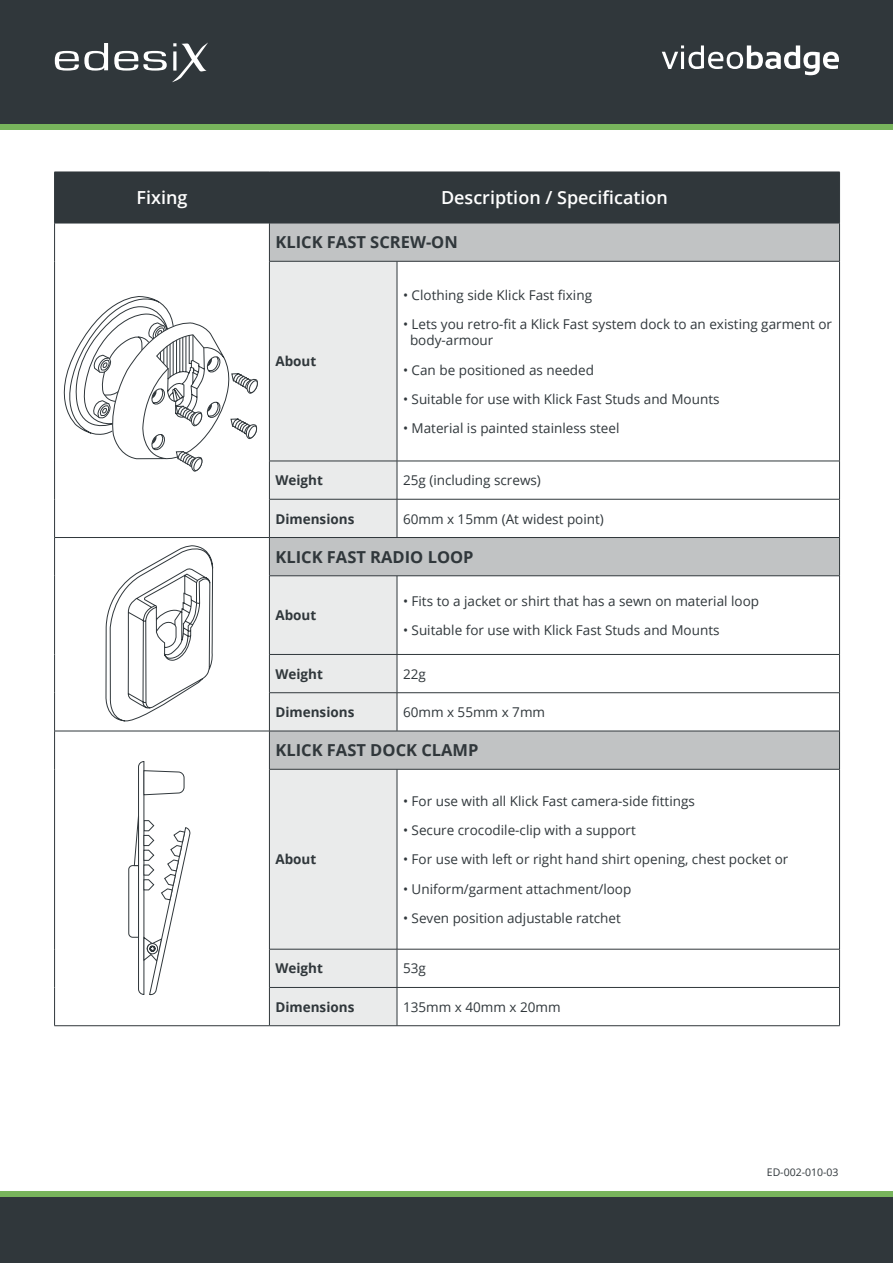
<style>
.page{position:relative;width:893px;height:1263px;background:#fff}
.page>*{position:absolute;margin:0;border:0;box-sizing:border-box;transform-origin:0 0}
.FontAwesome_Close{font:600 18px "Open Sans";color:#fff}
.t1{font:700 16.5px "Open Sans";color:#30373b}
.Dark_Bullets{font:13.5px/16.5px "Open Sans";color:#30373b}
.Body{font:700 13.5px "Open Sans";color:#30373b}
.t2{font:10.5px "Open Sans";color:#30373b}
</style>
<div class="page">
<div style="left:0;top:0;width:893px;height:130px;background:linear-gradient(to right,#78b45c,#78b45c)"></div>
<div style="left:0;top:0;width:893px;height:123px;background:#30373b"></div>
<hr style="left:892px;top:0;width:1px;height:130px;background:#78b45c">
<hr style="left:892px;top:0;width:1px;height:123px;background:#30373b">
<div style="left:0;top:1191px;width:893px;height:72px;background:#78b45c"></div>
<div style="left:0;top:1197px;width:893px;height:66px;background:#30373b"></div>
<svg style="left:55px;top:43px;width:53px;height:28px"></svg>
<svg style="left:114px;top:42px;width:94px;height:40px"></svg>
<svg style="left:662px;top:45px;width:177px;height:30px"></svg>
<div style="left:55px;top:173px;width:784px;height:50px;background:#30373b"></div>
<svg style="left:270px;top:224px;width:569px;height:545px"></svg>
<svg style="left:270px;top:262px;width:127px;height:763px;background:#e4e5e5"></svg>
<hr style="left:54px;top:172px;width:1px;height:51px;background:#30373b">
<hr style="left:54px;top:172px;width:215px;height:1px;background:#30373b">
<hr style="left:54px;top:223px;width:215px;height:1px;background:#30373b">
<hr style="left:269px;top:172px;width:128px;height:1px;background:#30373b">
<hr style="left:397px;top:172px;width:443px;height:1px;background:#30373b">
<hr style="left:269px;top:223px;width:128px;height:1px;background:#30373b">
<hr style="left:397px;top:223px;width:443px;height:1px;background:#30373b">
<hr style="left:269px;top:261px;width:128px;height:1px;background:#30373b">
<hr style="left:269px;top:537px;width:128px;height:1px;background:#30373b">
<hr style="left:397px;top:537px;width:443px;height:1px;background:#30373b">
<hr style="left:269px;top:575px;width:128px;height:1px;background:#30373b">
<hr style="left:269px;top:731px;width:128px;height:1px;background:#30373b">
<hr style="left:397px;top:731px;width:443px;height:1px;background:#30373b">
<hr style="left:269px;top:769px;width:128px;height:1px;background:#30373b">
<hr style="left:269px;top:1025px;width:128px;height:1px;background:#30373b">
<hr style="left:269px;top:172px;width:1px;height:51px;background:#30373b">
<hr style="left:839px;top:172px;width:1px;height:51px;background:#30373b">
<hr style="left:54px;top:223px;width:1px;height:38px;background:#30373b">
<hr style="left:54px;top:261px;width:1px;height:200px;background:#30373b">
<hr style="left:54px;top:461px;width:1px;height:38px;background:#30373b">
<hr style="left:54px;top:499px;width:1px;height:38px;background:#30373b">
<hr style="left:269px;top:223px;width:1px;height:38px;background:#30373b">
<hr style="left:839px;top:223px;width:1px;height:38px;background:#30373b">
<hr style="left:269px;top:261px;width:1px;height:200px;background:#30373b">
<hr style="left:397px;top:261px;width:1px;height:200px;background:#30373b">
<hr style="left:397px;top:261px;width:443px;height:1px;background:#30373b">
<hr style="left:839px;top:261px;width:1px;height:200px;background:#30373b">
<hr style="left:269px;top:461px;width:1px;height:38px;background:#30373b">
<hr style="left:269px;top:461px;width:128px;height:1px;background:#30373b">
<hr style="left:397px;top:461px;width:1px;height:38px;background:#30373b">
<hr style="left:397px;top:461px;width:443px;height:1px;background:#30373b">
<hr style="left:839px;top:461px;width:1px;height:38px;background:#30373b">
<hr style="left:269px;top:499px;width:1px;height:38px;background:#30373b">
<hr style="left:269px;top:499px;width:128px;height:1px;background:#30373b">
<hr style="left:397px;top:499px;width:1px;height:38px;background:#30373b">
<hr style="left:397px;top:499px;width:443px;height:1px;background:#30373b">
<hr style="left:839px;top:499px;width:1px;height:38px;background:#30373b">
<hr style="left:54px;top:538px;width:1px;height:38px;background:#30373b">
<hr style="left:54px;top:576px;width:1px;height:78px;background:#30373b">
<hr style="left:54px;top:654px;width:1px;height:39px;background:#30373b">
<hr style="left:54px;top:693px;width:1px;height:38px;background:#30373b">
<hr style="left:54px;top:537px;width:215px;height:1px;background:#30373b">
<hr style="left:269px;top:538px;width:1px;height:38px;background:#30373b">
<hr style="left:839px;top:538px;width:1px;height:38px;background:#30373b">
<hr style="left:269px;top:576px;width:1px;height:78px;background:#30373b">
<hr style="left:397px;top:576px;width:1px;height:78px;background:#30373b">
<hr style="left:397px;top:575px;width:443px;height:1px;background:#30373b">
<hr style="left:839px;top:576px;width:1px;height:78px;background:#30373b">
<hr style="left:269px;top:655px;width:1px;height:37px;background:#30373b">
<hr style="left:269px;top:654px;width:128px;height:1px;background:#30373b">
<hr style="left:397px;top:655px;width:1px;height:37px;background:#30373b">
<hr style="left:397px;top:654px;width:443px;height:1px;background:#30373b">
<hr style="left:839px;top:655px;width:1px;height:37px;background:#30373b">
<hr style="left:269px;top:693px;width:1px;height:38px;background:#30373b">
<hr style="left:269px;top:692px;width:128px;height:1px;background:#30373b">
<hr style="left:397px;top:693px;width:1px;height:38px;background:#30373b">
<hr style="left:397px;top:692px;width:443px;height:1px;background:#30373b">
<hr style="left:839px;top:693px;width:1px;height:38px;background:#30373b">
<hr style="left:54px;top:731px;width:1px;height:38px;background:#30373b">
<hr style="left:54px;top:769px;width:1px;height:180px;background:#30373b">
<hr style="left:54px;top:949px;width:1px;height:38px;background:#30373b">
<hr style="left:54px;top:987px;width:1px;height:38px;background:#30373b">
<hr style="left:54px;top:731px;width:215px;height:1px;background:#30373b">
<hr style="left:269px;top:731px;width:1px;height:38px;background:#30373b">
<hr style="left:839px;top:731px;width:1px;height:38px;background:#30373b">
<hr style="left:54px;top:1025px;width:215px;height:1px;background:#30373b">
<hr style="left:269px;top:769px;width:1px;height:180px;background:#30373b">
<hr style="left:397px;top:769px;width:1px;height:180px;background:#30373b">
<hr style="left:397px;top:769px;width:443px;height:1px;background:#30373b">
<hr style="left:839px;top:769px;width:1px;height:180px;background:#30373b">
<hr style="left:269px;top:949px;width:1px;height:38px;background:#30373b">
<hr style="left:269px;top:949px;width:128px;height:1px;background:#30373b">
<hr style="left:397px;top:949px;width:1px;height:38px;background:#30373b">
<hr style="left:397px;top:949px;width:443px;height:1px;background:#30373b">
<hr style="left:839px;top:949px;width:1px;height:38px;background:#30373b">
<hr style="left:269px;top:988px;width:1px;height:37px;background:#30373b">
<hr style="left:269px;top:987px;width:128px;height:1px;background:#30373b">
<hr style="left:397px;top:988px;width:1px;height:37px;background:#30373b">
<hr style="left:397px;top:987px;width:443px;height:1px;background:#30373b">
<hr style="left:839px;top:988px;width:1px;height:37px;background:#30373b">
<hr style="left:397px;top:1025px;width:443px;height:1px;background:#30373b">
<svg style="left:105px;top:545px;width:109px;height:482px"></svg>
<svg style="left:54px;top:290px;width:204px;height:182px"></svg>
<svg style="left:128px;top:761px;width:63px;height:234px"></svg>
<p class="FontAwesome_Close" style="left:137px;top:185px;width:52px">Fixing</p>
<p class="FontAwesome_Close" style="left:441px;top:185px;width:228px">Description / Specification</p>
<h1 class="t1" style="left:275px;top:231px;width:184px">KLICK FAST SCREW-ON</h1>
<p class="Body" style="left:275px;top:352px;width:42px">About</p>
<p class="Dark_Bullets" style="left:403px;top:286px;width:191px">• Clothing side Klick Fast fixing</p>
<p class="Dark_Bullets" style="left:410px;top:315px;width:424px;text-indent:-7px">• Lets you retro-fit a Klick Fast system dock to an existing garment or body-armour</p>
<p class="Dark_Bullets" style="left:403px;top:361px;width:193px">• Can be positioned as needed</p>
<p class="Dark_Bullets" style="left:403px;top:390px;width:318px">• Suitable for use with Klick Fast Studs and Mounts</p>
<p class="Dark_Bullets" style="left:403px;top:420px;width:218px">• Material is painted stainless steel</p>
<p class="Body" style="left:275px;top:471px;width:49px">Weight</p>
<p class="Dark_Bullets" style="left:403px;top:472px;width:139px">25g (including screws)</p>
<p class="Body" style="left:275px;top:509px;width:80px">Dimensions</p>
<p class="Dark_Bullets" style="left:403px;top:510px;width:202px">60mm x 15mm (At widest point)</p>
<h1 class="t1" style="left:275px;top:545px;width:200px">KLICK FAST RADIO LOOP</h1>
<p class="Body" style="left:275px;top:606px;width:42px">About</p>
<p class="Dark_Bullets" style="left:403px;top:592px;width:358px">• Fits to a jacket or shirt that has a sewn on material loop</p>
<p class="Dark_Bullets" style="left:403px;top:621px;width:318px">• Suitable for use with Klick Fast Studs and Mounts</p>
<p class="Body" style="left:275px;top:664px;width:49px">Weight</p>
<p class="Dark_Bullets" style="left:403px;top:665px;width:24px">22g</p>
<p class="Body" style="left:275px;top:703px;width:80px">Dimensions</p>
<p class="Dark_Bullets" style="left:403px;top:703px;width:144px">60mm x 55mm x 7mm</p>
<h1 class="t1" style="left:275px;top:739px;width:205px">KLICK FAST DOCK CLAMP</h1>
<p class="Body" style="left:275px;top:850px;width:42px">About</p>
<p class="Dark_Bullets" style="left:403px;top:792px;width:293px">• For use with all Klick Fast camera-side fittings</p>
<p class="Dark_Bullets" style="left:403px;top:822px;width:234px">• Secure crocodile-clip with a support</p>
<p class="Dark_Bullets" style="left:403px;top:851px;width:387px">• For use with left or right hand shirt opening, chest pocket or</p>
<p class="Dark_Bullets" style="left:403px;top:880px;width:230px">• Uniform/garment attachment/loop</p>
<p class="Dark_Bullets" style="left:403px;top:909px;width:219px">• Seven position adjustable ratchet</p>
<p class="Body" style="left:275px;top:959px;width:49px">Weight</p>
<p class="Dark_Bullets" style="left:403px;top:960px;width:24px">53g</p>
<p class="Body" style="left:275px;top:997px;width:80px">Dimensions</p>
<p class="Dark_Bullets" style="left:403px;top:998px;width:159px">135mm x 40mm x 20mm</p>
<p class="t2" style="left:767px;top:1165px;width:73px">ED-002-010-03</p>
</div>
